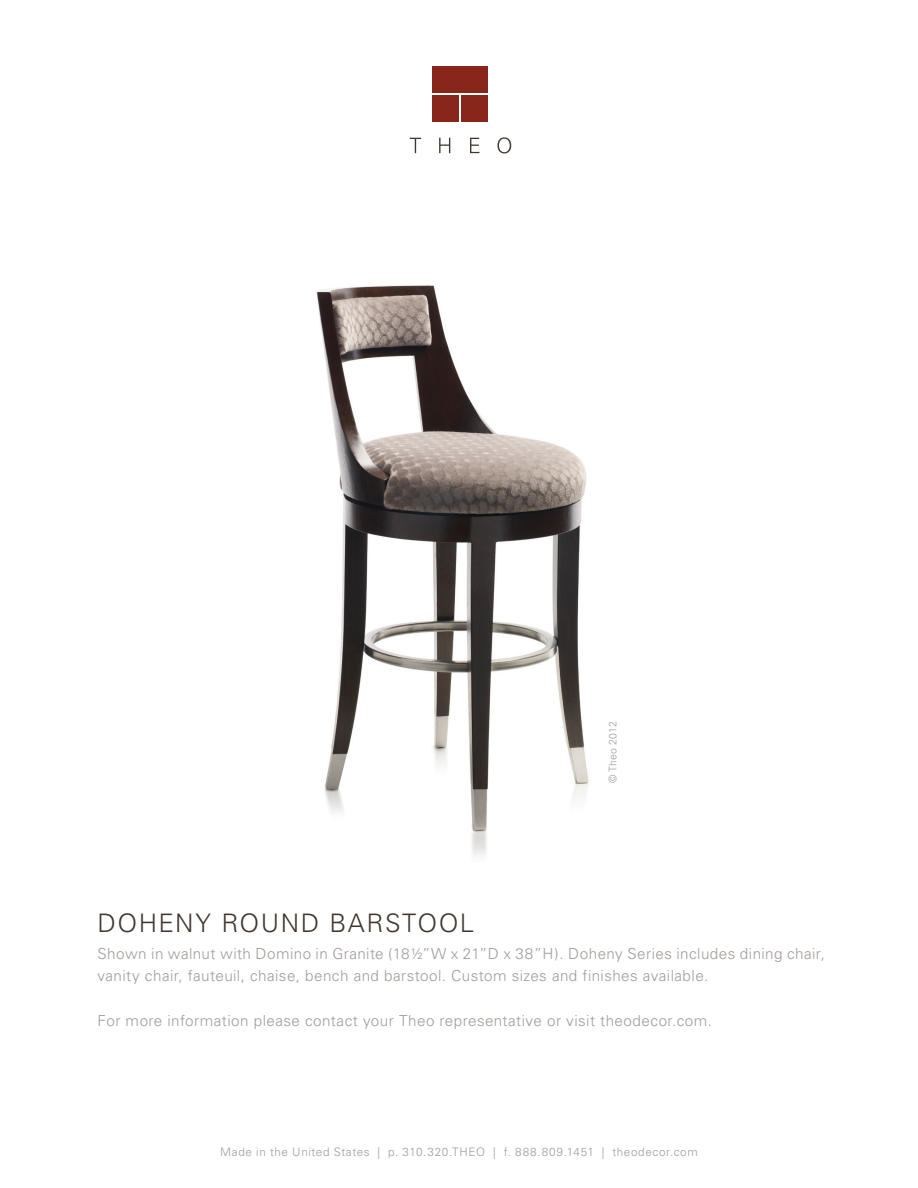
<style>
.page{position:relative;width:918px;height:1188px;background:#fff}
.page>*{position:absolute;margin:0;border:0;box-sizing:border-box;transform-origin:0 0}
.t1{font:300 25.5px "Univers";letter-spacing:.06em;color:#413730}
.t2{font:300 15.15px/22px "Univers";letter-spacing:.03em;color:#a19c99}
.t3{font:300 11.7px "Univers";letter-spacing:.055em;color:#a19c99}
.t4{font:300 10.5px "Univers";letter-spacing:.015em;color:#a19c99}
</style>
<div class="page">
<div style="left:432px;top:66px;width:56px;height:27px;background:#872719"></div>
<div style="left:432px;top:95px;width:27px;height:27px;background:#872719"></div>
<div style="left:461px;top:95px;width:27px;height:27px;background:#872719"></div>
<svg style="left:410px;top:137px;width:101px;height:16px"></svg>
<img style="left:316px;top:285px;width:273px;height:573px">
<h1 class="t1" style="left:98px;top:907px;width:39px">Dohe</h1>
<h1 class="t1" style="left:175px;top:907px;width:210px">ny Rou nd Barstoo</h1>
<h1 class="t1" style="left:460px;top:907px;width:16px">l</h1>
<p class="t4" style="left:606px;top:783px;width:63px;rotate:-90deg">© Theo 2012</p>
<p class="t2" style="left:98px;top:943px;width:729px">Shown in walnut with Domino in Granite (18½”W x 21”D x 38”H). Doheny Series includes dining chair, vanity chair, fauteuil, chaise, bench and barstool. Custom sizes and finishes available.</p>
<p class="t2" style="left:98px;top:1009px;width:616px">For more information please contact your Theo representative or visit theodecor.com.</p>
<p class="t3" style="left:220px;top:1145px;width:479px">Made in the United States | p. 310.320.THEO | f. 888.809.1451 | theodecor.com</p>
</div>
